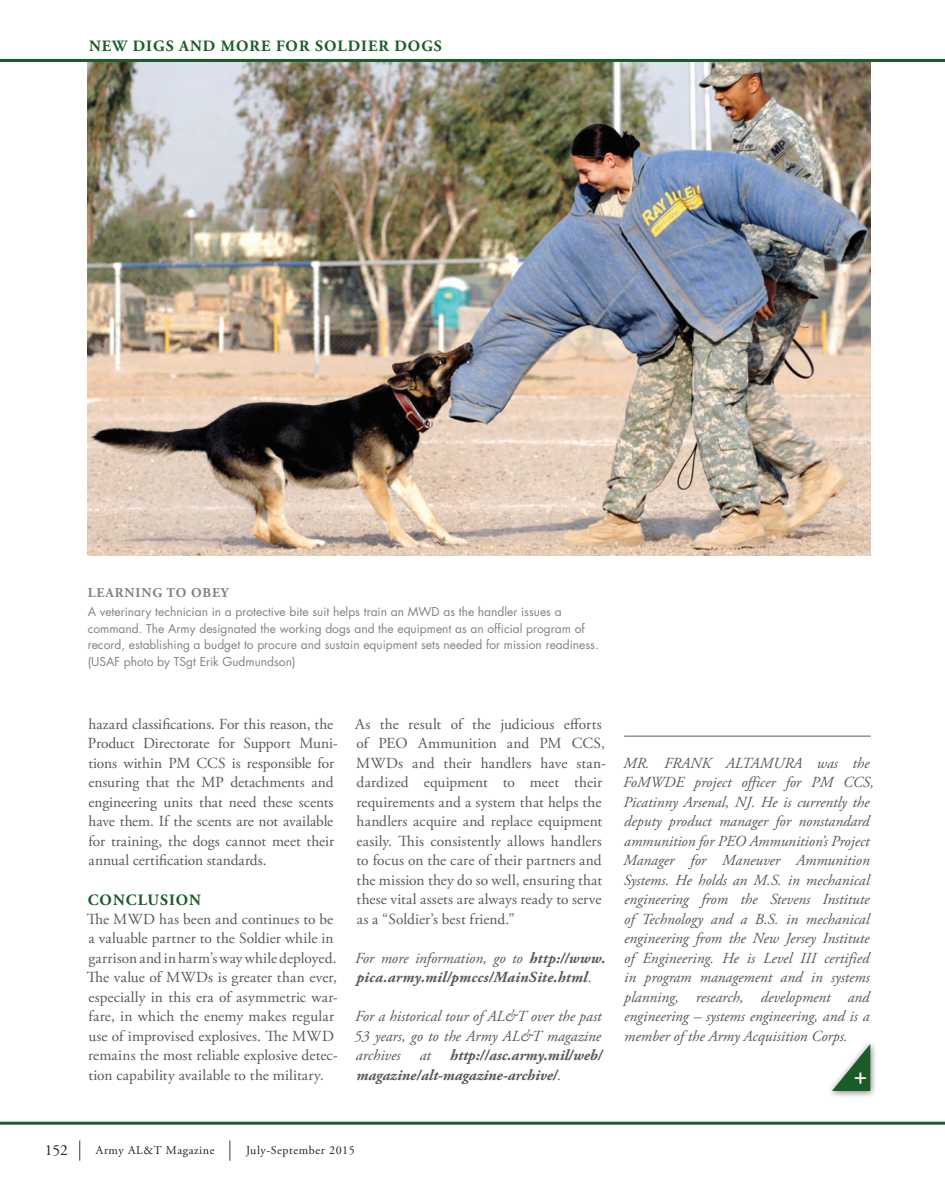
<style>
.page{position:relative;width:945px;height:1188px;background:#fff}
.page>*{position:absolute;margin:0;border:0;box-sizing:border-box;transform-origin:0 0}
.t1{font:22.95px "Futura";color:#fff}
.t2{font:700 15.75px "Adobe Garamond Pro";letter-spacing:.065em;color:#1a5c27}
.t3{font:15.3px/19.5px "Adobe Garamond Pro";letter-spacing:.005em;color:#57585a}
.t4{font:italic 15.3px/19.5px "Adobe Garamond Pro";color:#57585a;text-align:justify}
.t5{font:italic 700 15.3px/19.5px "Adobe Garamond Pro";color:#57585a}
.t6{font:15.3px "Adobe Garamond Pro";color:#231f20}
.t7{font:700 13.5px "Adobe Garamond Pro";letter-spacing:.065em;color:#808285}
.t8{font:12px/16.5px "Futura";color:#808285}
.t9{font:12px "Adobe Garamond Pro";letter-spacing:.05em;color:#231f20}
.s1{font-weight:400}
</style>
<div class="page">
<hr style="left:624px;top:736px;width:247px;height:1px;background:#57585a">
<img style="left:88px;top:62px;width:783px;height:493px">
<div style="left:827px;top:1039px;width:50px;height:59px;background:#231f20;opacity:.6"></div>
<svg style="left:832px;top:1044px;width:38px;height:47px"></svg>
<svg style="left:79px;top:1140px;width:1px;height:21px"></svg>
<svg style="left:230px;top:1140px;width:1px;height:21px"></svg>
<hr style="left:0;top:59px;width:945px;height:3px;background:#1a5c27">
<hr style="left:0;top:1122px;width:945px;height:3px;background:#1a5c27">
<p class="t2" style="left:89px;top:37px;width:354px">NEW DIGS AND MORE FOR SOLDIER DOGS</p>
<p class="t7" style="left:88px;top:585px;width:142px">LEARNING TO OBEY</p>
<p class="t8" style="left:88px;top:604px;width:513px">A veterinary technician in a protective bite suit helps train an MWD as the handler issues a command. The Army designated the working dogs and the equipment as an official program of record, establishing a budget to procure and sustain equipment sets needed for mission readiness. (USAF photo by TSgt Erik Gudmundson)</p>
<p class="t3" style="left:88px;top:715px;width:251px">hazard classifications. For this reason, the Product Directorate for Support Muni&shy;tions within PM CCS is responsible for ensuring that the MP detachments and engineering units that need these scents have them. If the scents are not available for training, the dogs cannot meet their annual certification standards.</p>
<p class="t2" style="left:88px;top:890px;width:115px">CONCLUSION</p>
<p class="t3" style="left:87px;top:910px;width:252px">The MWD has been and continues to be a valuable partner to the Soldier while in garrison and in harm’s way while deployed.<br>The value of MWDs is greater than ever, especially in this era of asymmetric war&shy;fare, in which the enemy makes regular use of improvised explosives. The MWD remains the most reliable explosive detec&shy;tion capability available to the military.</p>
<p class="t3" style="left:355px;top:715px;width:252px">As the result of the judicious efforts of PEO Ammunition and PM CCS, MWDs and their handlers have stan&shy;dardized equipment to meet their requirements and a system that helps the handlers acquire and replace equipment easily. This consistently allows handlers to focus on the care of their partners and the mission they do so well, ensuring that these vital assets are always ready to serve as a “Soldier’s best friend.”</p>
<p class="t5" style="left:355px;top:949px;width:252px"><span class="s1">For more information, go to</span> http://www. pica.army.mil/pmccs/MainSite.html<span class="s1">.</span></p>
<p class="t4" style="left:354px;top:1007px;width:249px">For a historical tour of AL&amp;T over the past 53 years, go to the Army AL&amp;T magazine archives</p>
<p class="t5" style="left:356px;top:1046px;width:247px;text-indent:94px">http://asc.army.mil/web/ magazine/alt-magazine-archive/<span class="s1">.</span></p>
<p class="t4" style="left:420px;top:1046px;width:13px">at</p>
<p class="t4" style="left:623px;top:754px;width:252px;text-align:left">MR. FRANK ALTAMURA was the FoMWDE project officer for PM CCS, Picatinny Arsenal, NJ. He is currently the deputy product manager for nonstandard ammunition for PEO Ammunition’s Project Manager for Maneuver Ammunition Systems. He holds an M.S. in mechanical engineering from the Stevens Institute of Technology and a B.S. in mechanical engineering from the New Jersey Institute of Engineering. He is Level III certified in program management and in systems planning, research, development and engineering – systems engineering, and is a member of the Army Acquisition Corps.</p>
<h1 class="t1" style="left:854px;top:1059px;width:16px">+</h1>
<p class="t6" style="left:45px;top:1141px;width:25px">152</p>
<p class="t9" style="left:96px;top:1143px;width:120px">Army AL&amp;T Magazine</p>
<p class="t9" style="left:246px;top:1143px;width:110px">July-September 2015</p>
</div>
